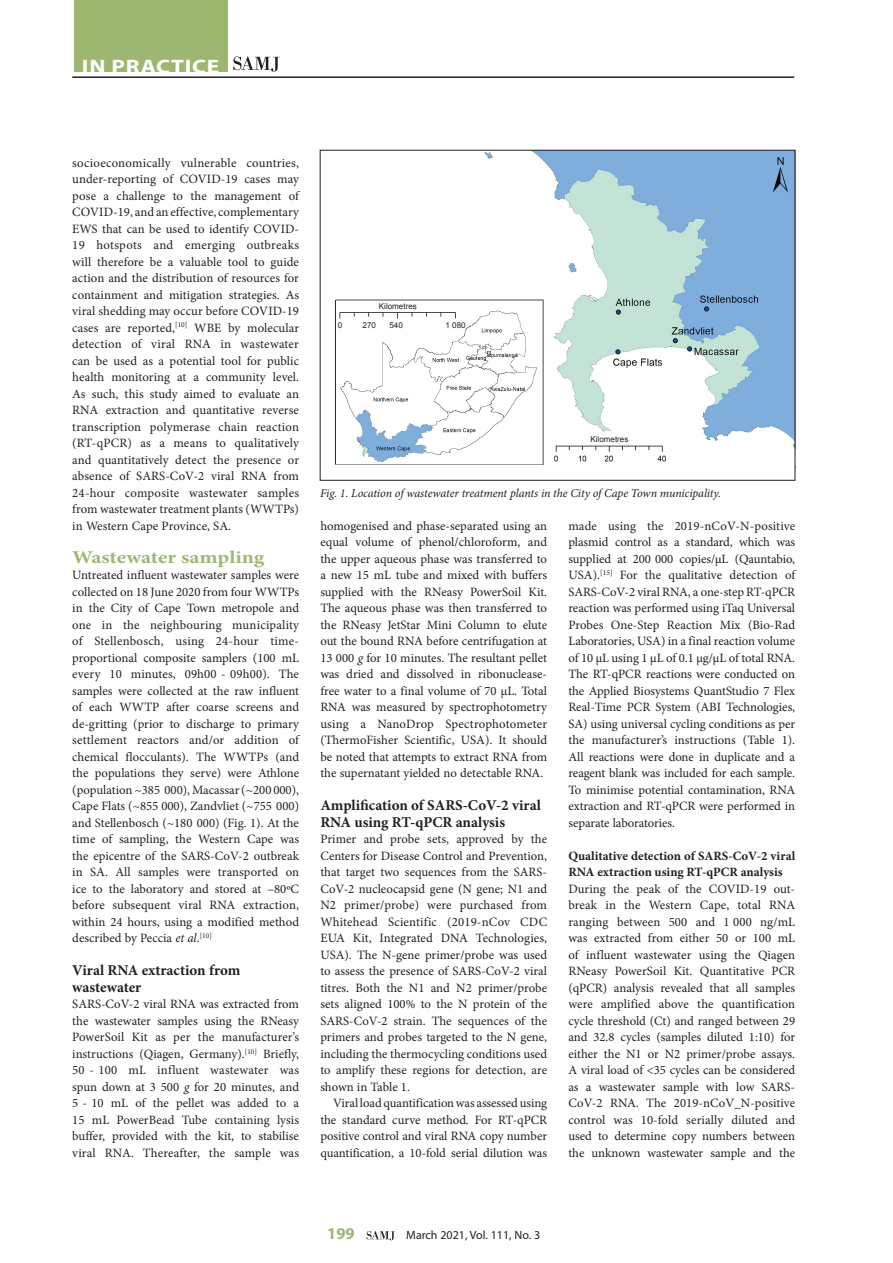
<style>
.page{position:relative;width:893px;height:1263px;background:#fff}
.page>*{position:absolute;margin:0;border:0;box-sizing:border-box;transform-origin:0 0}
.t1{font:700 19.5px "Myriad Pro";letter-spacing:.03em;color:#fff;scale:1.2 1}
.B_HEAD{font:700 18px "Minion Pro";letter-spacing:-.005em;color:#9db771;scale:1.2 1}
.t2{font:700 16.5px "Myriad Pro";color:#9db771}
.C_HEAD{font:700 15px/16.5px "Minion Pro";color:#231f20}
.BODY_TEXT_1ST_PARAGR{font:12.75px/16.5px "Minion Pro";color:#231f20;text-align:justify}
.BODY_TEXT_INDENT{font:12.75px/16.5px "Minion Pro";letter-spacing:-.005em;color:#231f20;text-align:justify}
.D_HEAD{font:700 12.75px/16.5px "Minion Pro";color:#231f20}
.CAPTIONS{font:italic 12px "Minion Pro";letter-spacing:-.01em;color:#231f20}
.t3{font:12px "Myriad Pro";color:#231f20}
.t4{font:8.1px "Arial";color:#231f20}
.s1{font-style:italic}
</style>
<div class="page">
<svg style="left:367px;top:1231px;width:28px;height:9px"></svg>
<hr style="left:72px;top:76px;width:722px;height:2px;background:#231f20">
<div style="left:74px;top:0;width:153px;height:72px;background:#9db771"></div>
<svg style="left:233px;top:57px;width:47px;height:15px"></svg>
<img style="left:336px;top:152px;width:457px;height:313px">
<div style="left:775px;top:150px;width:18px;height:20px;background:#7faedc"></div>
<img style="left:767px;top:152px;width:23px;height:56px">
<div style="left:373px;top:302px;width:52px;height:9px;background:#fff"></div>
<div style="left:584px;top:432px;width:50px;height:12px;background:#fff"></div>
<div style="left:332px;top:320px;width:133px;height:10px;background:#fff"></div>
<hr style="left:335px;top:300px;width:1px;height:165px;background:#231f20">
<h1 class="t1" style="left:82px;top:54px;width:116px">IN PRACTICE</h1>
<p class="BODY_TEXT_INDENT" style="left:72px;top:154px;width:228px">socioeconomically vulnerable countries, under-reporting of COVID-19 cases may pose a challenge to the management of COVID-19, and an effective, complementary EWS that can be used to identify COVID-19 hotspots and emerging outbreaks will therefore be a valuable tool to guide action and the distribution of resources for containment and mitigation strategies. As viral shedding may occur before COVID-19 cases are reported,<sup>[10]</sup> WBE by molecular detection of viral RNA in wastewater can be used as a potential tool for public health monitoring at a community level.<br>As such, this study aimed to evaluate an RNA extraction and quantitative reverse transcription polymerase chain reaction (RT-qPCR) as a means to qualitatively and quantitatively detect the presence or absence of SARS-CoV-2 viral RNA from 24-hour composite wastewater samples from wastewater treatment plants (WWTPs) in Western Cape Province, SA.</p>
<h2 class="B_HEAD" style="left:72px;top:544px;width:162px">Wastewater sampling</h2>
<p class="BODY_TEXT_1ST_PARAGR" style="left:72px;top:567px;width:228px">Untreated influent wastewater samples were collected on 18 June 2020 from four WWTPs in the City of Cape Town metropole and one in the neighbouring municipality of Stellenbosch, using 24-hour time&shy;proportional composite samplers (100 mL every 10 minutes, 09h00 - 09h00). The samples were collected at the raw influent of each WWTP after coarse screens and de-gritting (prior to discharge to primary settlement reactors and/or addition of chemical flocculants). The WWTPs (and the populations they serve) were Athlone (population ~385 000), Macassar (~200 000), Cape Flats (~855 000), Zandvliet (~755 000) and Stellenbosch (~180 000) (Fig. 1). At the time of sampling, the Western Cape was the epicentre of the SARS-CoV-2 outbreak in SA. All samples were transported on ice to the laboratory and stored at –80ºC before subsequent viral RNA extraction, within 24 hours, using a modified method described by Peccia <span class="s1">et al</span>.<sup>[10]</sup></p>
<h3 class="C_HEAD" style="left:72px;top:962px;width:170px">Viral RNA extraction from wastewater</h3>
<p class="BODY_TEXT_1ST_PARAGR" style="left:72px;top:996px;width:228px">SARS-CoV-2 viral RNA was extracted from the wastewater samples using the RNeasy PowerSoil Kit as per the manufacturer’s instructions (Qiagen, Germany).<sup>[10]</sup> Briefly, 50 - 100 mL influent wastewater was spun down at 3 500 <span class="s1">g</span> for 20 minutes, and 5 - 10 mL of the pellet was added to a 15 mL PowerBead Tube containing lysis buffer, provided with the kit, to stabilise viral RNA. Thereafter, the sample was</p>
<p class="t4" style="left:379px;top:301px;width:40px">Kilometres</p>
<p class="t4" style="left:338px;top:320px;width:6px">0</p>
<p class="t4" style="left:363px;top:320px;width:15px">270</p>
<p class="t4" style="left:389px;top:320px;width:15px">540</p>
<p class="t4" style="left:445px;top:320px;width:22px">1 080</p>
<p class="t4" style="left:590px;top:433px;width:40px">Kilometres</p>
<p class="CAPTIONS" style="left:320px;top:485px;width:402px">Fig. 1. Location of wastewater treatment plants in the City of Cape Town municipality.</p>
<p class="BODY_TEXT_1ST_PARAGR" style="left:320px;top:517px;width:228px">homogenised and phase-separated using an equal volume of phenol/chloroform, and the upper aqueous phase was transferred to a new 15 mL tube and mixed with buffers supplied with the RNeasy PowerSoil Kit.<br>The aqueous phase was then transferred to the RNeasy JetStar Mini Column to elute out the bound RNA before centrifugation at 13 000 <span class="s1">g</span> for 10 minutes. The resultant pellet was dried and dissolved in ribonuclease&shy;free water to a final volume of 70 µL. Total RNA was measured by spectrophotometry using a NanoDrop Spectrophotometer (ThermoFisher Scientific, USA). It should be noted that attempts to extract RNA from the supernatant yielded no detectable RNA.</p>
<h3 class="C_HEAD" style="left:320px;top:797px;width:222px">Amplification of SARS-CoV-2 viral<br>RNA using RT-qPCR analysis</h3>
<p class="BODY_TEXT_1ST_PARAGR" style="left:320px;top:831px;width:228px">Primer and probe sets, approved by the Centers for Disease Control and Prevention, that target two sequences from the SARS-CoV-2 nucleocapsid gene (N gene; N1 and N2 primer/probe) were purchased from Whitehead Scientific (2019-nCov CDC EUA Kit, Integrated DNA Technologies, USA). The N-gene primer/probe was used to assess the presence of SARS-CoV-2 viral titres. Both the N1 and N2 primer/probe sets aligned 100% to the N protein of the SARS-CoV-2 strain. The sequences of the primers and probes targeted to the N gene, including the thermocycling conditions used to amplify these regions for detection, are shown in Table 1.</p>
<p class="BODY_TEXT_INDENT" style="left:320px;top:1095px;width:228px;text-indent:13px">Viral load quantification was assessed using the standard curve method. For RT-qPCR positive control and viral RNA copy number quantification, a 10-fold serial dilution was</p>
<p class="BODY_TEXT_INDENT" style="left:568px;top:517px;width:228px">made using the 2019-nCoV-N-positive plasmid control as a standard, which was supplied at 200 000 copies/µL (Qauntabio, USA).<sup>[15]</sup> For the qualitative detection of SARS-CoV-2 viral RNA, a one-step RT-qPCR reaction was performed using iTaq Universal Probes One-Step Reaction Mix (Bio-Rad Laboratories, USA) in a final reaction volume of 10 µL using 1 µL of 0.1 µg/µL of total RNA.<br>The RT-qPCR reactions were conducted on the Applied Biosystems QuantStudio 7 Flex Real-Time PCR System (ABI Technologies, SA) using universal cycling conditions as per the manufacturer’s instructions (Table 1).<br>All reactions were done in duplicate and a reagent blank was included for each sample.<br>To minimise potential contamination, RNA extraction and RT-qPCR were performed in separate laboratories.</p>
<h4 class="D_HEAD" style="left:568px;top:847px;width:228px">Qualitative detection of SARS-CoV-2 viral<br>RNA extraction using RT-qPCR analysis</h4>
<p class="BODY_TEXT_1ST_PARAGR" style="left:568px;top:880px;width:228px">During the peak of the COVID-19 out&shy;break in the Western Cape, total RNA ranging between 500 and 1 000 ng/mL was extracted from either 50 or 100 mL of influent wastewater using the Qiagen RNeasy PowerSoil Kit. Quantitative PCR (qPCR) analysis revealed that all samples were amplified above the quantification cycle threshold (Ct) and ranged between 29 and 32.8 cycles (samples diluted 1:10) for either the N1 or N2 primer/probe assays.<br>A viral load of &lt;35 cycles can be considered as a wastewater sample with low SARS-CoV-2 RNA. The 2019-nCoV_N-positive control was 10-fold serially diluted and used to determine copy numbers between the unknown wastewater sample and the</p>
<p class="t2" style="left:327px;top:1223px;width:29px">199</p>
<p class="t3" style="left:406px;top:1228px;width:135px">March 2021, Vol. 111, No. 3</p>
</div>
